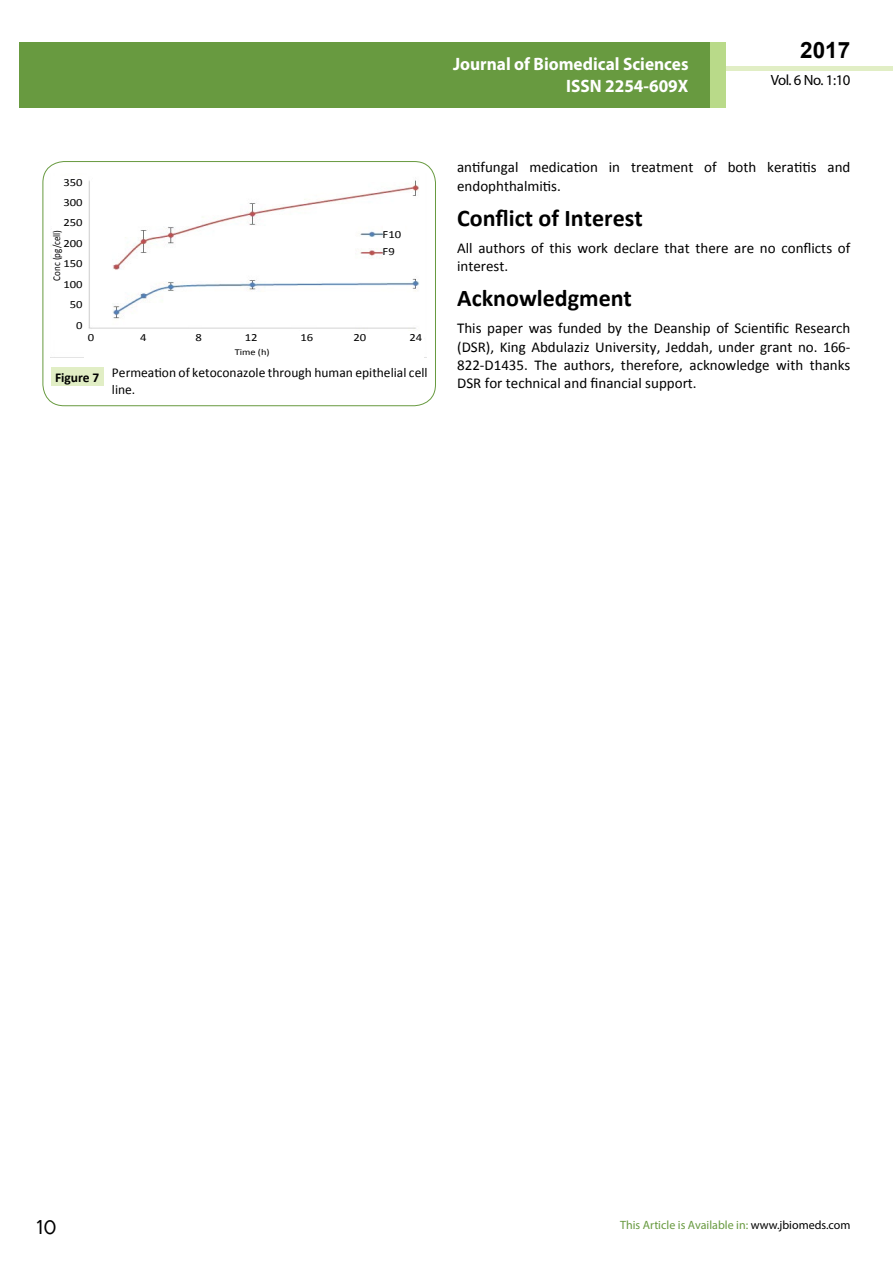
<style>
.page{position:relative;width:893px;height:1263px;background:#fff}
.page>*{position:absolute;margin:0;border:0;box-sizing:border-box;transform-origin:0 0}
.t1{font:25.5px "Tunga";color:#000}
.t2{font:700 24px "Calibri";color:#000}
.t3{font:700 22.5px "Arial";color:#000}
.t4{font:700 18px/21.6px "Myriad Pro";color:#fff;text-align:right;scale:.96 1}
.t5{font:15px/18.5px "Calibri";color:#000}
.t6{font:14.85px "Myriad Pro";letter-spacing:-.03em;color:#000}
.t7{font:13.5px/16.2px "Calibri";color:#000}
.t8{font:700 13.5px "Calibri";color:#000}
.t9{font:12px "Myriad Pro";color:#689a40}
.t10{font:10.95px/20.4px "Calibri";color:#000;text-align:right;scale:1.16 1}
.t11{font:10.35px "Calibri";color:#000;scale:.86 1}
.t12{font:9px "Calibri";color:#000;scale:1.16 1}
.s1{color:#000}
</style>
<div class="page">
<div style="left:722px;top:66px;width:171px;height:5px;background:#e1eec5"></div>
<div style="left:19px;top:42px;width:706px;height:66px;background:#689a40"></div>
<div style="left:710px;top:42px;width:15px;height:66px;background:#b9da89"></div>
<div style="left:43px;top:161px;width:393px;height:245px;border:1px solid #689a40;border-radius:21px"></div>
<img style="left:51px;top:180px;width:369px;height:149px">
<div style="left:383px;top:218px;width:22px;height:45px;background:#fff"></div>
<div style="left:52px;top:176px;width:35px;height:164px;background:#fff"></div>
<div style="left:51px;top:367px;width:52px;height:19px;background:#e1eec5"></div>
<p class="t4" style="left:453px;top:53px;width:247px">Journal of Biomedical Sciences<br>ISSN 2254-609X</p>
<h3 class="t3" style="left:800px;top:35px;width:52px">2017</h3>
<p class="t6" style="left:771px;top:71px;width:81px">Vol. 6 No. 1:10</p>
<p class="t10" style="left:63px;top:172px;width:18px">350<br>300<br>250<br>200<br>150<br>100<br>50<br>0</p>
<p class="t11" style="left:50px;top:281px;width:60px;rotate:-90deg">Conc (pg/cell)</p>
<p class="t10" style="left:383px;top:225px;width:18px;line-height:17.4px;text-align:left">F10<br>F9</p>
<p class="t10" style="left:88px;top:327px;width:7px">0</p>
<p class="t10" style="left:140px;top:327px;width:7px">4</p>
<p class="t10" style="left:195px;top:327px;width:7px">8</p>
<p class="t10" style="left:245px;top:327px;width:13px">12</p>
<p class="t10" style="left:301px;top:327px;width:13px">16</p>
<p class="t10" style="left:353px;top:327px;width:13px">20</p>
<p class="t10" style="left:409px;top:327px;width:13px">24</p>
<p class="t8" style="left:55px;top:369px;width:46px">Figure 7</p>
<p class="t12" style="left:235px;top:346px;width:32px">Time (h)</p>
<p class="t7" style="left:112px;top:365px;width:317px">Permeation of ketoconazole through human epithelial cell line.</p>
<p class="t5" style="left:457px;top:158px;width:395px">antifungal medication in treatment of both keratitis and endophthalmitis.</p>
<h2 class="t2" style="left:457px;top:202px;width:187px">Conflict of Interest</h2>
<p class="t5" style="left:457px;top:239px;width:395px">All authors of this work declare that there are no conflicts of interest.</p>
<h2 class="t2" style="left:457px;top:283px;width:176px">Acknowledgment</h2>
<p class="t5" style="left:457px;top:319px;width:395px;text-align:justify">This paper was funded by the Deanship of Scientific Research (DSR), King Abdulaziz University, Jeddah, under grant no. 166- 822-D1435. The authors, therefore, acknowledge with thanks DSR for technical and financial support.</p>
<h1 class="t1" style="left:36px;top:1210px;width:22px">10</h1>
<p class="t9" style="left:620px;top:1218px;width:232px">This Article is Available in: <span class="s1">www.jbiomeds.com</span></p>
</div>
